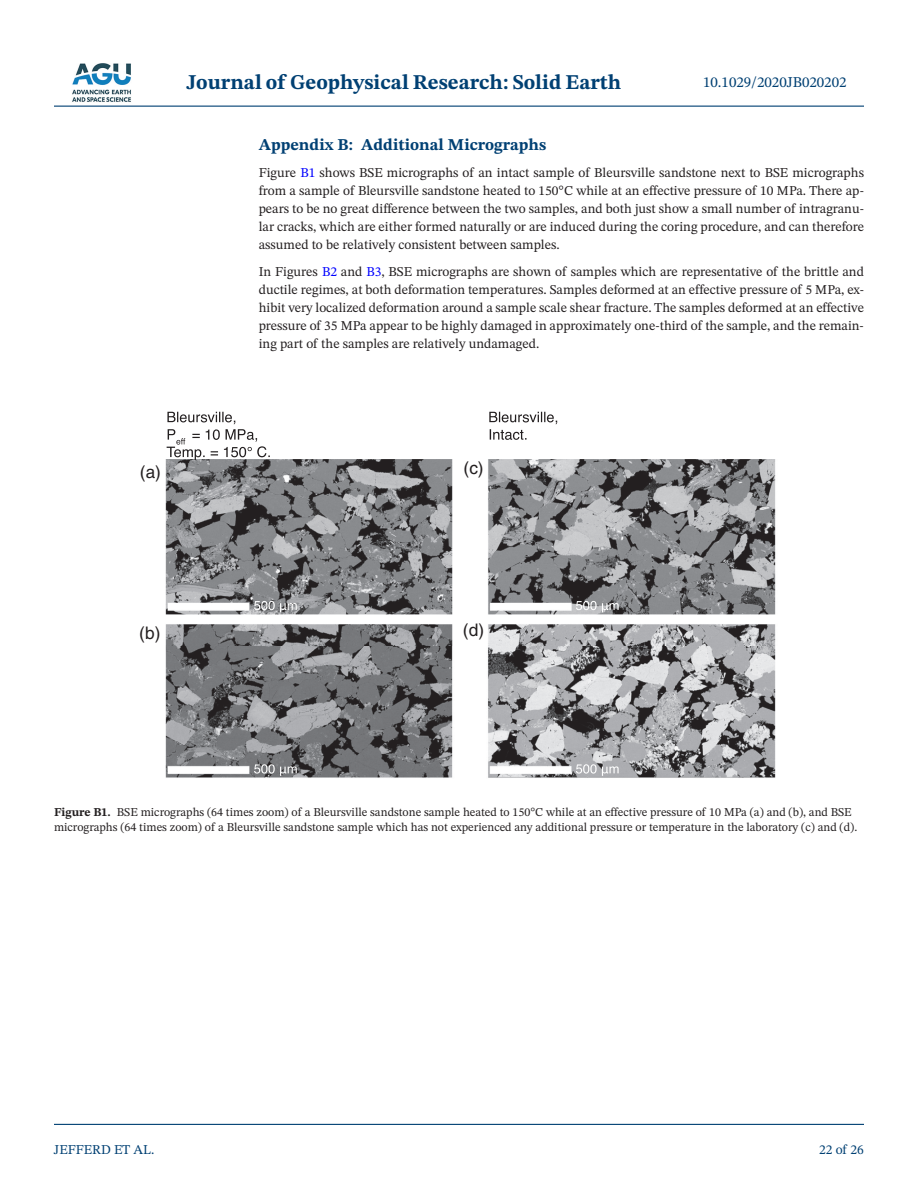
<style>
.page{position:relative;width:918px;height:1188px;background:#fff}
.page>*{position:absolute;margin:0;border:0;box-sizing:border-box;transform-origin:0 0}
.t1{font:700 21px "STIX Two Text";color:#004073}
.t2{font:17.25px "Helvetica";color:#231f20}
.t3{font:700 16.5px "STIX Two Text";color:#004073}
.t4{font:15px "STIX Two Text";color:#004073}
.t5{font:13.5px/18px "STIX Two Text";color:#231f20;text-align:justify}
.t6{font:13.5px "STIX Two Text";color:#004073}
.t7{font:12px/15px "STIX Two Text";color:#231f20}
.s1{color:#00f}
.s2{font-weight:700}
</style>
<div class="page">
<hr style="left:54px;top:106px;width:810px;height:1px;background:#004073">
<hr style="left:54px;top:1124px;width:810px;height:1px;background:#004073">
<img style="left:72px;top:63px;width:59px;height:39px">
<img style="left:166px;top:460px;width:610px;height:318px">
<svg style="left:167px;top:412px;width:103px;height:48px"></svg>
<svg style="left:489px;top:412px;width:68px;height:28px"></svg>
<svg style="left:254px;top:764px;width:43px;height:12px"></svg>
<svg style="left:254px;top:601px;width:43px;height:11px"></svg>
<svg style="left:576px;top:601px;width:43px;height:11px"></svg>
<svg style="left:576px;top:764px;width:43px;height:12px"></svg>
<h1 class="t1" style="left:187px;top:67px;width:436px">Journal of Geophysical Research: Solid Earth</h1>
<p class="t4" style="left:703px;top:72px;width:145px">10.1029/2020JB020202</p>
<p class="t2" style="left:140px;top:462px;width:23px">(a)</p>
<p class="t2" style="left:139px;top:623px;width:23px">(b)</p>
<p class="t3" style="left:259px;top:133px;width:289px">Appendix B: Additional Micrographs</p>
<p class="t5" style="left:259px;top:163px;width:607px">Figure <span class="s1">B1</span> shows BSE micrographs of an intact sample of Bleursville sandstone next to BSE micrographs from a sample of Bleursville sandstone heated to 150°C while at an effective pressure of 10 MPa. There ap&shy;pears to be no great difference between the two samples, and both just show a small number of intragranu&shy;lar cracks, which are either formed naturally or are induced during the coring procedure, and can therefore assumed to be relatively consistent between samples.</p>
<p class="t5" style="left:259px;top:262px;width:607px">In Figures <span class="s1">B2</span> and <span class="s1">B3</span>, BSE micrographs are shown of samples which are representative of the brittle and ductile regimes, at both deformation temperatures. Samples deformed at an effective pressure of 5 MPa, ex&shy;hibit very localized deformation around a sample scale shear fracture. The samples deformed at an effective pressure of 35 MPa appear to be highly damaged in approximately one-third of the sample, and the remain&shy;ing part of the samples are relatively undamaged.</p>
<p class="t2" style="left:464px;top:458px;width:22px">(c)</p>
<p class="t2" style="left:463px;top:619px;width:23px">(d)</p>
<p class="t7" style="left:54px;top:804px;width:805px"><span class="s2">Figure B1.</span> BSE micrographs (64 times zoom) of a Bleursville sandstone sample heated to 150°C while at an effective pressure of 10 MPa (a) and (b), and BSE micrographs (64 times zoom) of a Bleursville sandstone sample which has not experienced any additional pressure or temperature in the laboratory (c) and (d).</p>
<p class="t6" style="left:54px;top:1140px;width:102px">JEFFERD ET AL.</p>
<p class="t6" style="left:819px;top:1140px;width:46px">22 of 26</p>
</div>
